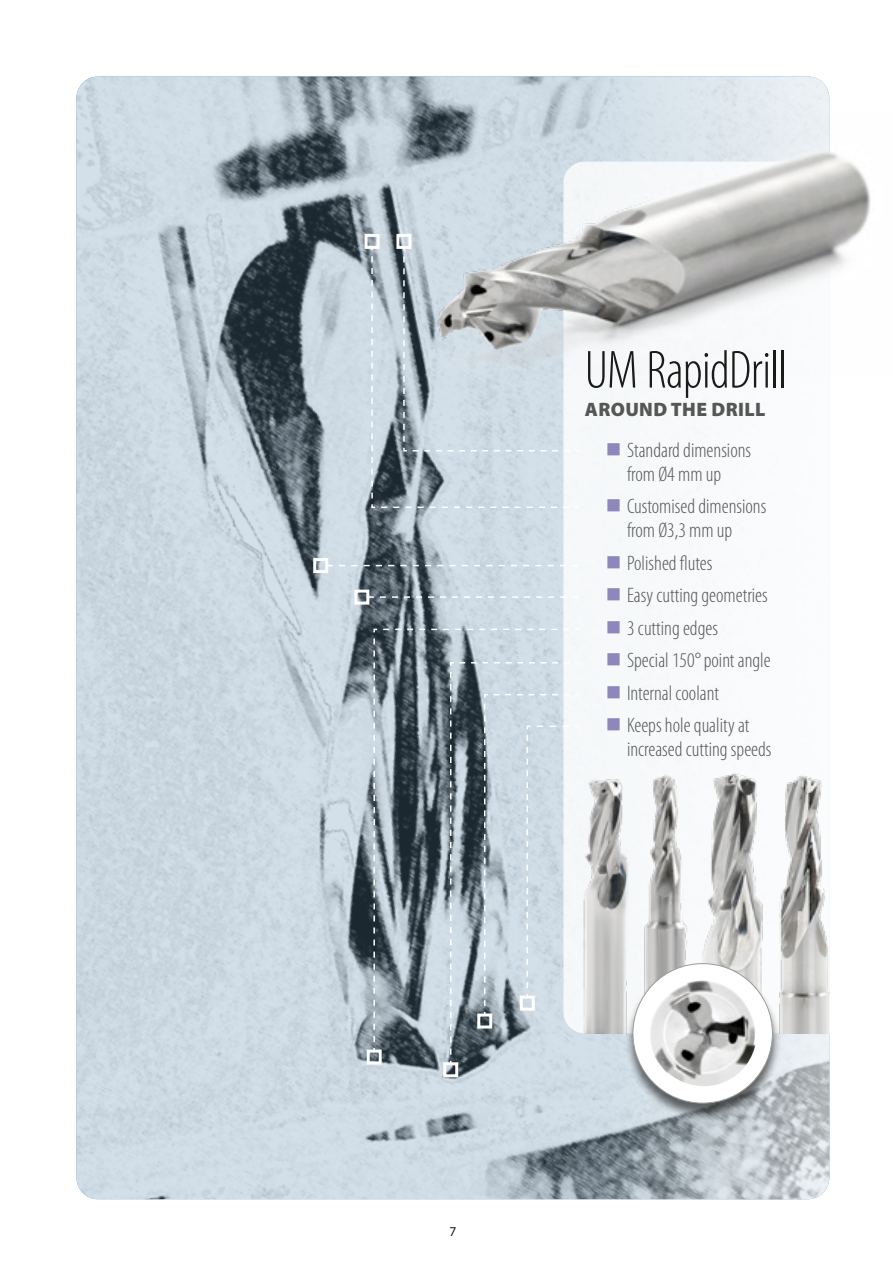
<style>
.page{position:relative;width:893px;height:1263px;background:#fff}
.page>*{position:absolute;margin:0;border:0;box-sizing:border-box;transform-origin:0 0}
.t1{font:300 condensed 54px "Myriad Pro";letter-spacing:-.015em;color:#1b1b1a}
.t2{font:300 condensed 21px/32.5px "Myriad Pro";color:#565655}
.t3{font:900 19.5px "Myriad Pro";letter-spacing:.02em;color:#565655}
.t4{font:13.5px "Myriad Pro";color:#1b1b1a}
</style>
<div class="page">
<img style="left:77px;top:77px;width:752px;height:1122px">
<svg style="left:600px;top:77px;width:229px;height:1122px;background:#bfc8ce"></svg>
<svg style="left:563px;top:376px;width:266px;height:587px"></svg>
<img style="left:639px;top:771px;width:51px;height:192px">
<img style="left:696px;top:736px;width:72px;height:227px">
<img style="left:580px;top:771px;width:52px;height:262px">
<img style="left:768px;top:746px;width:62px;height:287px">
<div style="left:396px;top:234px;width:15px;height:15px;border:3px solid #fff"></div>
<svg style="left:371px;top:246px;width:209px;height:263px;background:#bac6ce"></svg>
<div style="left:365px;top:234px;width:15px;height:15px;border:3px solid #fff"></div>
<svg style="left:373px;top:628px;width:207px;height:424px;background:#808d96"></svg>
<div style="left:367px;top:1049px;width:15px;height:15px;border:3px solid #fff"></div>
<svg style="left:449px;top:661px;width:131px;height:404px;background:#8f9ba4"></svg>
<div style="left:443px;top:1062px;width:15px;height:15px;border:3px solid #fff"></div>
<div style="left:477px;top:1013px;width:15px;height:15px;border:3px solid #fff"></div>
<svg style="left:483px;top:693px;width:97px;height:323px"></svg>
<div style="left:520px;top:996px;width:15px;height:15px;border:3px solid #fff"></div>
<svg style="left:328px;top:565px;width:250px;height:1px"></svg>
<div style="left:313px;top:558px;width:15px;height:15px;border:3px solid #fff"></div>
<svg style="left:369px;top:596px;width:209px;height:2px"></svg>
<div style="left:354px;top:590px;width:15px;height:15px;border:3px solid #fff"></div>
<div style="left:624px;top:963px;width:157px;height:157px;background:#1b1b1a;opacity:.65"></div>
<div style="left:633px;top:963px;width:139px;height:140px;background:#fff;border-radius:50%"></div>
<img style="left:646px;top:980px;width:110px;height:113px">
<img style="left:416px;top:113px;width:455px;height:263px">
<svg style="left:608px;top:443px;width:12px;height:12px"></svg>
<svg style="left:608px;top:499px;width:12px;height:13px"></svg>
<svg style="left:608px;top:556px;width:12px;height:12px"></svg>
<svg style="left:608px;top:588px;width:12px;height:13px"></svg>
<svg style="left:608px;top:621px;width:12px;height:12px"></svg>
<svg style="left:608px;top:653px;width:12px;height:13px"></svg>
<svg style="left:608px;top:686px;width:12px;height:12px"></svg>
<svg style="left:608px;top:718px;width:12px;height:13px"></svg>
<h1 class="t1" style="left:585px;top:338px;width:204px">UM RapidDrill</h1>
<p class="t3" style="left:585px;top:396px;width:182px">AROUND THE DRILL</p>
<p class="t2" style="left:627px;top:438px;width:126px;line-height:24px">Standard dimensions from Ø4 mm up</p>
<p class="t2" style="left:627px;top:494px;width:141px;line-height:24px">Customised dimensions from Ø3,3 mm up</p>
<p class="t2" style="left:627px;top:546px;width:145px">Polished flutes<br>Easy cutting geometries<br>3 cutting edges<br>Special 150° point angle<br>Internal coolant<br>Keeps hole quality at</p>
<p class="t2" style="left:627px;top:733px;width:146px">increased cutting speeds</p>
<p class="t4" style="left:449px;top:1223px;width:8px">7</p>
</div>
